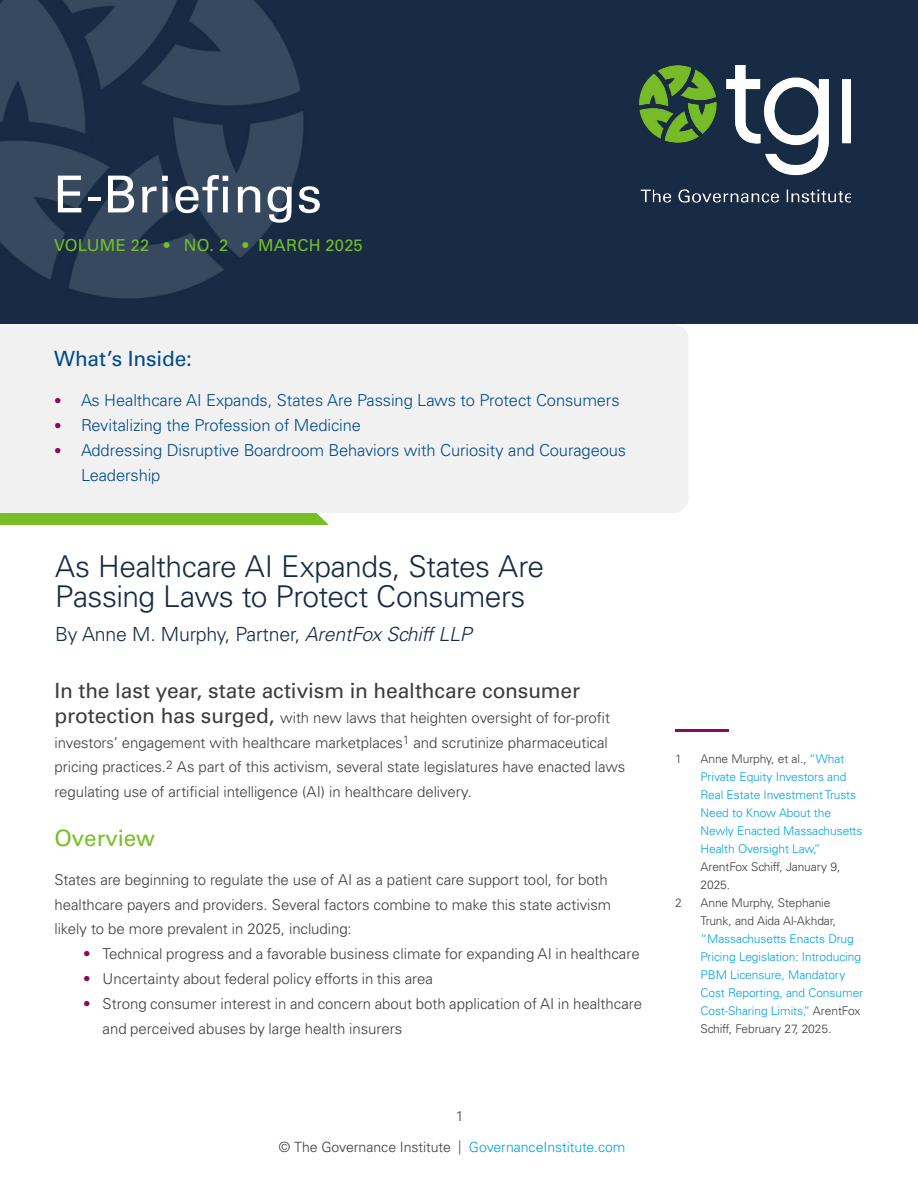
<style>
.page{position:relative;width:918px;height:1188px;background:#fff}
.page>*{position:absolute;margin:0;border:0;box-sizing:border-box;transform-origin:0 0}
.t1{font:51px "Univers LT Std";letter-spacing:.01em;color:#fff}
.t2{font:300 30px/30px "Univers LT Std";letter-spacing:-.02em;color:#162b43}
.t3{font:22.5px "Univers LT Std";letter-spacing:-.005em;color:#78bf26}
.t4{font:21px "Univers LT Std";letter-spacing:-.005em;color:#3b3c3e}
.t5{font:21px "Univers LT Std";letter-spacing:-.005em;color:#004b8b}
.t6{font:300 19.5px "Univers LT Std";letter-spacing:-.01em;color:#162b43}
.t7{font:300 16.5px/24.9px "Univers LT Std";letter-spacing:-.005em;color:#004b8b}
.t8{font:16.5px "Univers LT Std";letter-spacing:.01em;color:#78bf26}
.t9{font:300 15px/24.9px "Univers LT Std";letter-spacing:-.005em;color:#3b3c3e}
.t10{font:300 14.1px/31px "Univers LT Std";letter-spacing:-.005em;color:#3b3c3e}
.t11{font:300 12px/18px "Univers LT Std";letter-spacing:-.005em;color:#00a3e0}
.t12{font:300 12px/18px "Univers LT Std";letter-spacing:-.005em;color:#3b3c3e}
.s1{font-size:15px;color:#8a0a5e}
.s2{font-style:italic}
.s3{font-weight:400;font-size:21px}
.s4{color:#8a0a5e}
.s5{color:#00a3e0}
.s6{color:#3b3c3e}
</style>
<div class="page">
<img style="left:0;top:0;width:918px;height:324px">
<div style="left:0;top:324px;width:688px;height:189px;background:#f1f1f1"></div>
<img style="left:634px;top:63px;width:216px;height:144px">
<svg style="left:0;top:512px;width:331px;height:13px;background:#84c43a"></svg>
<hr style="left:675px;top:729px;width:54px;height:3px;background:#8a0a5e">
<h1 class="t1" style="left:54px;top:164px;width:270px">E-Briefings</h1>
<p class="t8" style="left:54px;top:236px;width:310px">VOLUME 22 • NO. 2 • MARCH 2025</p>
<h3 class="t5" style="left:54px;top:346px;width:139px">What’s Inside:</h3>
<p class="t7" style="left:54px;top:388px;width:567px"><span class="s1">•</span> As Healthcare AI Expands, States Are Passing Laws to Protect Consumers</p>
<p class="t7" style="left:54px;top:413px;width:309px"><span class="s1">•</span> Revitalizing the Profession of Medicine</p>
<p class="t7" style="left:81px;top:438px;width:547px;text-indent:-27px"><span class="s1">•</span> Addressing Disruptive Boardroom Behaviors with Curiosity and Courageous<br>Leadership</p>
<h2 class="t2" style="left:55px;top:552px;width:490px">As Healthcare AI Expands, States Are<br>Passing Laws to Protect Consumers</h2>
<h3 class="t6" style="left:55px;top:622px;width:418px">By Anne M. Murphy, Partner, <span class="s2">ArentFox Schiff LLP</span></h3>
<h3 class="t4" style="left:55px;top:678px;width:527px">In the last year, state activism in healthcare consumer</h3>
<p class="t9" style="left:55px;top:705px;width:572px"><span class="s3">protection has surged,</span> with new laws that heighten oversight of for-profit investors’ engagement with healthcare marketplaces<sup>1</sup> and scrutinize pharmaceutical pricing practices.<sup>2</sup> As part of this activism, several state legislatures have enacted laws regulating use of artificial intelligence (AI) in healthcare delivery.</p>
<h3 class="t3" style="left:55px;top:825px;width:102px">Overview</h3>
<p class="t9" style="left:55px;top:867px;width:558px">States are beginning to regulate the use of AI as a patient care support tool, for both healthcare payers and providers. Several factors combine to make this state activism likely to be more prevalent in 2025, including:</p>
<p class="t9" style="left:83px;top:942px;width:558px"><span class="s4">•</span> Technical progress and a favorable business climate for expanding AI in healthcare</p>
<p class="t9" style="left:83px;top:967px;width:351px"><span class="s4">•</span> Uncertainty about federal policy efforts in this area</p>
<p class="t9" style="left:103px;top:991px;width:541px;text-indent:-20px"><span class="s4">•</span> Strong consumer interest in and concern about both application of AI in healthcare and perceived abuses by large health insurers</p>
<p class="t10" style="left:279px;top:1101px;width:348px;text-indent:177px">1<br>© The Governance Institute | <span class="s5">GovernanceInstitute.com</span></p>
<p class="t12" style="left:675px;top:750px;width:8px">1</p>
<p class="t11" style="left:700px;top:750px;width:164px"><span class="s6">Anne Murphy, et al.,</span> “What<br>Private Equity Investors and<br>Real Estate Investment Trusts<br>Need to Know About the<br>Newly Enacted Massachusetts<br>Health Oversight Law,”</p>
<p class="t12" style="left:700px;top:858px;width:141px">ArentFox Schiff, January 9,<br>2025.</p>
<p class="t12" style="left:675px;top:894px;width:8px">2</p>
<p class="t12" style="left:700px;top:894px;width:137px">Anne Murphy, Stephanie<br>Trunk, and Aida Al-Akhdar,</p>
<p class="t11" style="left:700px;top:930px;width:164px">“Massachusetts Enacts Drug<br>Pricing Legislation: Introducing<br>PBM Licensure, Mandatory<br>Cost Reporting, and Consumer<br>Cost-Sharing Limits,” <span class="s6">ArentFox<br>Schiff, February 27, 2025.</span></p>
</div>
